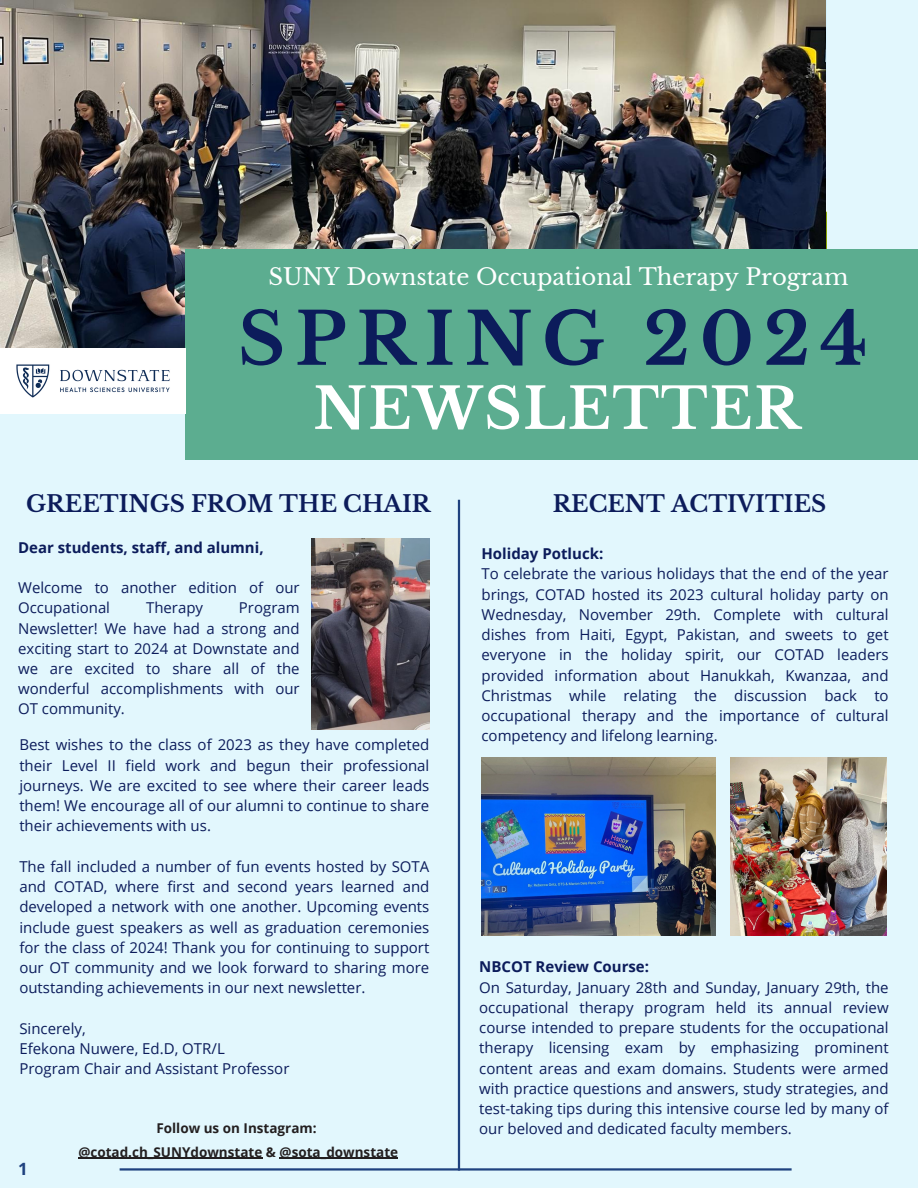
<style>
.page{position:relative;width:918px;height:1188px;background:#e2f7fd}
.page>*{position:absolute;margin:0;border:0;box-sizing:border-box;transform-origin:0 0}
.t1{font:700 71.55px "Libre Baskerville";letter-spacing:.135em;color:#0c1c5b}
.t2{font:700 56.55px "Libre Baskerville";letter-spacing:.03em;color:#fff}
.t3{font:22.8px "Libre Baskerville";color:#fff}
.t4{font:700 22.8px "Libre Baskerville";color:#0c1c5b}
.t5{font:700 16.95px "Open Sans";color:#1f427f}
.t6{font:15px/20.2px "Open Sans";color:#0c1c5b;text-align:justify}
.t7{font:700 15px "Open Sans";color:#0c1c5b}
.t8{font:700 13.5px/23.7px "Open Sans";color:#231f20;text-align:center}
</style>
<div class="page">
<hr style="left:120px;top:1168px;width:672px;height:3px;background:#1f427f">
<hr style="left:458px;top:500px;width:2px;height:671px;background:#1f427f">
<img style="left:0;top:0;width:826px;height:348px">
<div style="left:185px;top:249px;width:733px;height:211px;background:#5cad90"></div>
<img style="left:0;top:348px;width:186px;height:66px">
<img style="left:730px;top:757px;width:157px;height:178px">
<img style="left:482px;top:757px;width:234px;height:178px">
<img style="left:311px;top:539px;width:118px;height:191px">
<hr style="left:78px;top:1158px;width:184px;height:1px;background:#231f20">
<hr style="left:280px;top:1158px;width:118px;height:1px;background:#231f20">
<p class="t3" style="left:268px;top:263px;width:582px">SUNY Downstate Occupational Therapy Program</p>
<p class="t1" style="left:238px;top:295px;width:631px">SPRING 2024</p>
<p class="t2" style="left:313px;top:374px;width:488px">NEWSLETTER</p>
<h2 class="t4" style="left:26px;top:489px;width:406px">GREETINGS FROM THE CHAIR</h2>
<h4 class="t4" style="left:553px;top:489px;width:275px">RECENT ACTIVITIES</h4>
<p class="t7" style="left:18px;top:537px;width:247px">Dear students, staff, and alumni,</p>
<h4 class="t6" style="left:18px;top:577px;width:283px">Welcome to another edition of our<br>Occupational</h4>
<h4 class="t6" style="left:146px;top:597px;width:58px">Therapy</h4>
<h4 class="t6" style="left:18px;top:597px;width:283px;text-indent:221px">Program Newsletter! We have had a strong and exciting start to 2024 at Downstate and we are excited to share all of the wonderful accomplishments with our OT community.</h4>
<p class="t6" style="left:19px;top:735px;width:412px">Best wishes to the class of 2023 as they have completed their Level II field work and begun their professional journeys. We are excited to see where their career leads them! We encourage all of our alumni to continue to share their achievements with us.</p>
<p class="t6" style="left:19px;top:856px;width:412px">The fall included a number of fun events hosted by SOTA and COTAD, where first and second years learned and developed a network with one another. Upcoming events include guest speakers as well as graduation ceremonies for the class of 2024! Thank you for continuing to support our OT community and we look forward to sharing more outstanding achievements in our next newsletter.</p>
<p class="t6" style="left:19px;top:1018px;width:68px">Sincerely,</p>
<p class="t6" style="left:19px;top:1038px;width:207px">Efekona Nuwere, Ed.D, OTR/L</p>
<p class="t6" style="left:19px;top:1059px;width:272px">Program Chair and Assistant Professor</p>
<p class="t5" style="left:18px;top:1157px;width:11px">1</p>
<p class="t8" style="left:78px;top:1116px;width:321px">Follow us on Instagram: @cotad.ch_SUNYdownstate &amp; @sota_downstate</p>
<p class="t7" style="left:482px;top:543px;width:123px">Holiday Potluck:</p>
<p class="t6" style="left:482px;top:563px;width:409px">To celebrate the various holidays that the end of the year brings, COTAD hosted its 2023 cultural holiday party on Wednesday, November 29th. Complete with cultural dishes from Haiti, Egypt, Pakistan, and sweets to get everyone in the holiday spirit, our COTAD leaders provided information about Hanukkah, Kwanzaa, and Christmas while relating the discussion back to occupational therapy and the importance of cultural competency and lifelong learning.</p>
<p class="t7" style="left:479px;top:956px;width:171px">NBCOT Review Course:</p>
<p class="t6" style="left:479px;top:977px;width:411px">On Saturday, January 28th and Sunday, January 29th, the occupational therapy program held its annual review course intended to prepare students for the occupational therapy licensing exam by emphasizing prominent content areas and exam domains. Students were armed with practice questions and answers, study strategies, and test-taking tips during this intensive course led by many of our beloved and dedicated faculty members.</p>
</div>
